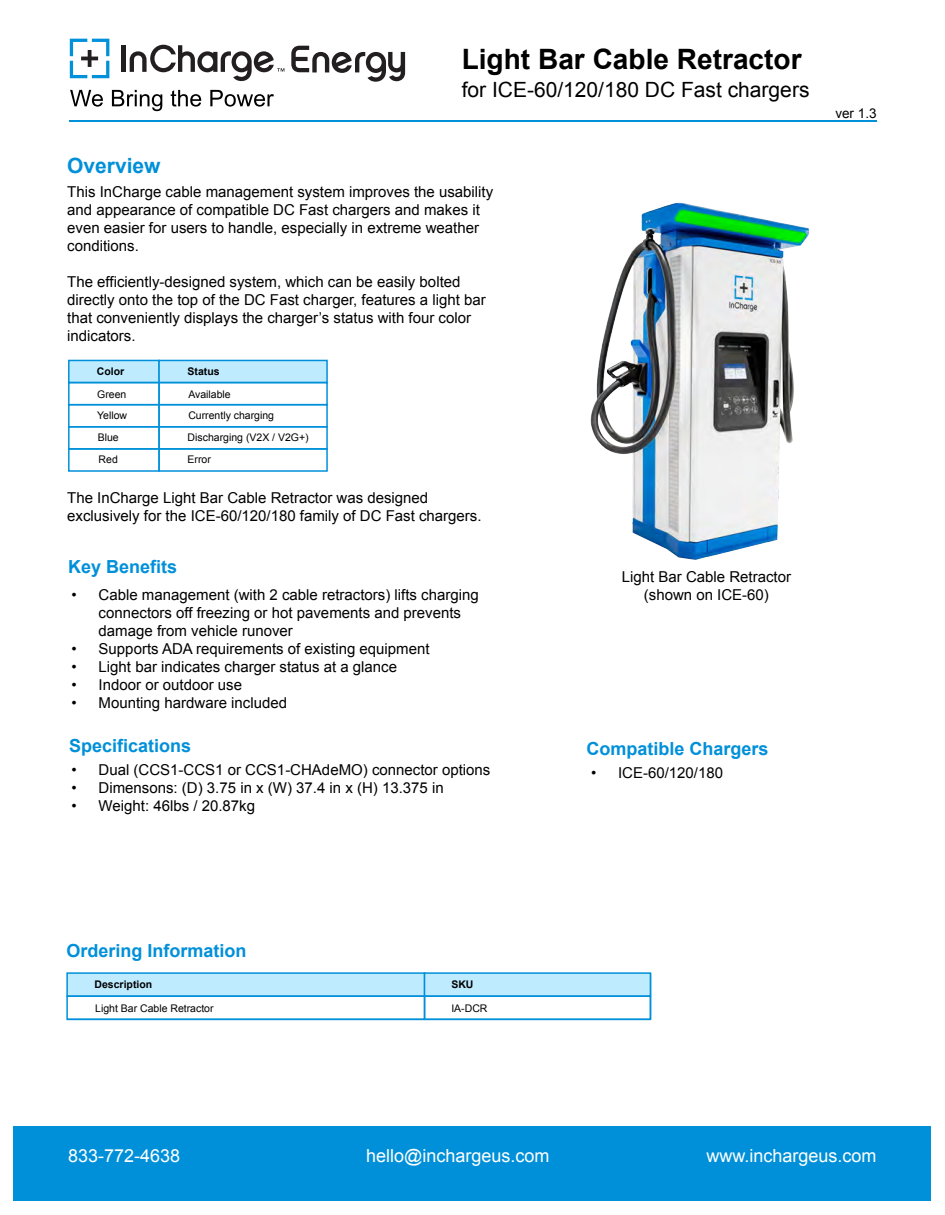
<style>
.page{position:relative;width:945px;height:1215px;background:#fff}
.page>*{position:absolute;margin:0;border:0;box-sizing:border-box;transform-origin:0 0}
.t1{font:700 28.05px "Arial";color:#000}
.t2{font:21px "Arial";color:#000}
.t3{font:700 21px "Arial";color:#0090d9}
.t4{font:700 18px "Arial";color:#0090d9}
.t5{font:18px "Arial";color:#fff}
.t6{font:15px/18px "Arial";color:#000}
.t7{font:13.5px "Arial";color:#000}
.t8{font:10.5px/21.8px "Arial";color:#000}
.t9{font:700 10.5px "Arial";color:#000}
</style>
<div class="page">
<div style="left:14px;top:1126px;width:917px;height:75px;background:#0090d9"></div>
<hr style="left:69px;top:121px;width:807px;height:1px;background:#0091da">
<svg style="left:70px;top:90px;width:33px;height:17px"></svg>
<svg style="left:112px;top:90px;width:50px;height:21px"></svg>
<svg style="left:171px;top:90px;width:30px;height:17px"></svg>
<svg style="left:210px;top:90px;width:64px;height:17px"></svg>
<svg style="left:70px;top:39px;width:39px;height:39px"></svg>
<svg style="left:130px;top:45px;width:154px;height:36px"></svg>
<div style="left:121px;top:45px;width:5px;height:27px;background:#231f20"></div>
<svg style="left:291px;top:46px;width:114px;height:36px"></svg>
<div style="left:66px;top:972px;width:359px;height:25px;background:#bfebff;border:2px solid #0090d9"></div>
<div style="left:66px;top:995px;width:359px;height:25px;border:2px solid #0090d9"></div>
<hr style="left:67px;top:1019px;width:358px;height:1px;background:#0090d9">
<div style="left:424px;top:972px;width:227px;height:25px;background:#bfebff;border:2px solid #0090d9"></div>
<div style="left:424px;top:995px;width:227px;height:25px;border:2px solid #0090d9"></div>
<hr style="left:425px;top:1019px;width:225px;height:1px;background:#0090d9">
<img style="left:590px;top:202px;width:220px;height:358px">
<div style="left:68px;top:360px;width:92px;height:23px;background:#bfebff;border:2px solid #0091da"></div>
<div style="left:158px;top:360px;width:170px;height:23px;background:#bfebff;border:2px solid #0091da"></div>
<div style="left:68px;top:382px;width:92px;height:23px;border:2px solid #0091da"></div>
<div style="left:158px;top:382px;width:170px;height:23px;border:2px solid #0091da"></div>
<div style="left:68px;top:404px;width:92px;height:24px;border:2px solid #0091da"></div>
<div style="left:158px;top:404px;width:170px;height:24px;border:2px solid #0091da"></div>
<div style="left:68px;top:426px;width:92px;height:24px;border:2px solid #0091da"></div>
<div style="left:158px;top:426px;width:170px;height:24px;border:2px solid #0091da"></div>
<div style="left:68px;top:448px;width:92px;height:24px;border:2px solid #0091da"></div>
<div style="left:158px;top:448px;width:170px;height:24px;border:2px solid #0091da"></div>
<h2 class="t3" style="left:67px;top:152px;width:95px">Overview</h2>
<h1 class="t1" style="left:462px;top:41px;width:341px">Light Bar Cable Retractor</h1>
<h2 class="t2" style="left:462px;top:75px;width:349px">for ICE-60/120/180 DC Fast chargers</h2>
<p class="t6" style="left:67px;top:183px;width:428px">This InCharge cable management system improves the usability and appearance of compatible DC Fast chargers and makes it even easier for users to handle, especially in extreme weather conditions.</p>
<p class="t6" style="left:67px;top:273px;width:420px">The efficiently-designed system, which can be easily bolted directly onto the top of the DC Fast charger, features a light bar that conveniently displays the charger’s status with four color indicators.</p>
<p class="t9" style="left:97px;top:365px;width:29px">Color</p>
<p class="t9" style="left:188px;top:365px;width:34px">Status</p>
<p class="t8" style="left:97px;top:383px;width:31px">Green<br>Yellow<br>Blue<br>Red</p>
<p class="t8" style="left:188px;top:383px;width:123px">Available<br>Currently charging<br>Discharging (V2X / V2G+)<br>Error</p>
<p class="t6" style="left:67px;top:489px;width:416px">The InCharge Light Bar Cable Retractor was designed exclusively for the ICE-60/120/180 family of DC Fast chargers.</p>
<p class="t4" style="left:68px;top:555px;width:111px">Key Benefits</p>
<p class="t6" style="left:99px;top:586px;width:382px;text-indent:-27px">• Cable management (with 2 cable retractors) lifts charging connectors off freezing or hot pavements and prevents damage from vehicle runover</p>
<p class="t6" style="left:72px;top:640px;width:359px">• Supports ADA requirements of existing equipment</p>
<p class="t6" style="left:72px;top:658px;width:327px">• Light bar indicates charger status at a glance</p>
<p class="t6" style="left:72px;top:676px;width:172px">• Indoor or outdoor use</p>
<p class="t6" style="left:72px;top:694px;width:217px">• Mounting hardware included</p>
<p class="t4" style="left:69px;top:734px;width:124px">Specifications</p>
<p class="t6" style="left:72px;top:760px;width:420px">• Dual (CCS1-CCS1 or CCS1-CHAdeMO) connector options</p>
<p class="t6" style="left:72px;top:778px;width:374px">• Dimensons: (D) 3.75 in x (W) 37.4 in x (H) 13.375 in</p>
<p class="t6" style="left:72px;top:796px;width:185px">• Weight: 46lbs / 20.87kg</p>
<p class="t6" style="left:622px;top:568px;width:171px;text-align:center">Light Bar Cable Retractor (shown on ICE-60)</p>
<p class="t4" style="left:586px;top:737px;width:184px">Compatible Chargers</p>
<p class="t6" style="left:591px;top:764px;width:134px">• ICE-60/120/180</p>
<p class="t7" style="left:835px;top:105px;width:43px">ver 1.3</p>
<p class="t4" style="left:67px;top:939px;width:182px">Ordering Information</p>
<p class="t9" style="left:95px;top:978px;width:59px">Description</p>
<p class="t9" style="left:451px;top:978px;width:24px">SKU</p>
<p class="t8" style="left:95px;top:997px;width:120px">Light Bar Cable Retractor</p>
<p class="t8" style="left:451px;top:997px;width:38px">IA-DCR</p>
<p class="t5" style="left:68px;top:1144px;width:114px">833-772-4638</p>
<p class="t5" style="left:366px;top:1144px;width:185px">hello@inchargeus.com</p>
<p class="t5" style="left:706px;top:1144px;width:172px">www.inchargeus.com</p>
</div>
